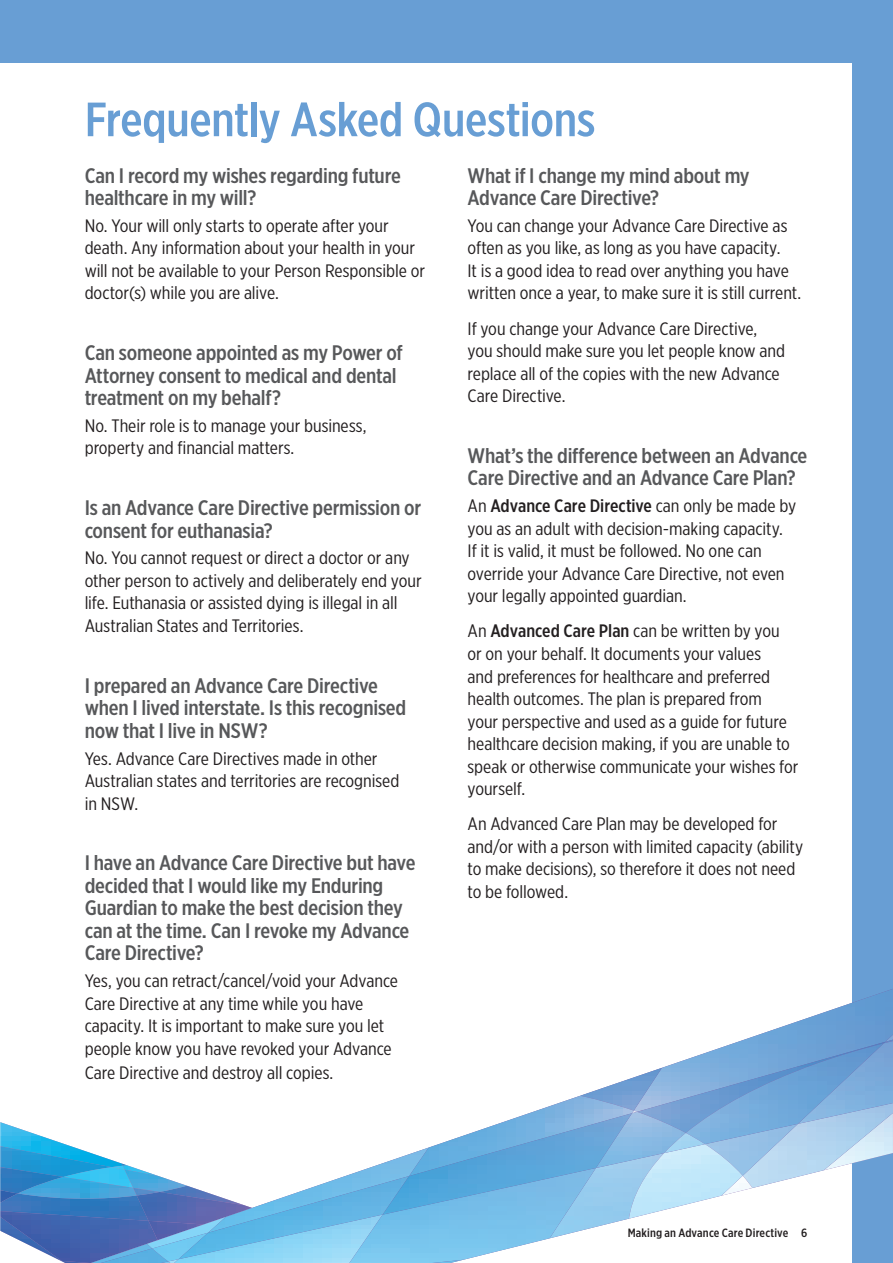
<style>
.page{position:relative;width:893px;height:1263px;background:#689ed4}
.page>*{position:absolute;margin:0;border:0;box-sizing:border-box;transform-origin:0 0}
.t1{font:500 48px "Gotham X Narrow";letter-spacing:-.01em;color:#689ed4;scale:1.07 1}
.t2{font:500 21px/22.5px "Gotham X Narrow";letter-spacing:-.01em;color:#57585a;scale:1.07 1}
.t3{font:18px/22.5px "Gotham X Narrow";color:#231f20;scale:1.07 1}
.t4{font:500 12px "Gotham X Narrow";letter-spacing:.01em;color:#231f20;scale:1.07 1}
.s1{font-weight:500}
</style>
<div class="page">
<div style="left:0;top:64px;width:851px;height:1199px;background:#fff"></div>
<img style="left:0;top:1193px;width:91px;height:18px">
<img style="left:0;top:1211px;width:91px;height:52px">
<img style="left:0;top:1122px;width:70px;height:24px">
<img style="left:0;top:1146px;width:91px;height:21px">
<img style="left:0;top:1167px;width:63px;height:26px">
<img style="left:63px;top:1167px;width:28px;height:10px">
<img style="left:18px;top:1177px;width:73px;height:22px">
<svg style="left:91px;top:1095px;width:761px;height:168px"></svg>
<img style="left:737px;top:989px;width:156px;height:53px">
<img style="left:637px;top:1042px;width:161px;height:70px">
<img style="left:580px;top:1068px;width:82px;height:42px">
<img style="left:91px;top:1244px;width:56px;height:19px">
<img style="left:101px;top:1248px;width:60px;height:15px">
<svg style="left:161px;top:1261px;width:13px;height:2px"></svg>
<img style="left:174px;top:1214px;width:175px;height:49px">
<img style="left:596px;top:1214px;width:68px;height:24px">
<img style="left:349px;top:1214px;width:247px;height:49px">
<img style="left:432px;top:1260px;width:31px;height:3px">
<img style="left:147px;top:1217px;width:31px;height:31px">
<img style="left:152px;top:1233px;width:56px;height:28px">
<img style="left:208px;top:1147px;width:221px;height:86px">
<img style="left:178px;top:1176px;width:231px;height:83px">
<img style="left:634px;top:1112px;width:52px;height:32px">
<img style="left:409px;top:1096px;width:225px;height:48px">
<img style="left:383px;top:1113px;width:249px;height:101px">
<img style="left:752px;top:1124px;width:141px;height:64px">
<img style="left:743px;top:1144px;width:55px;height:32px">
<img style="left:798px;top:1041px;width:95px;height:83px">
<img style="left:686px;top:1043px;width:198px;height:101px">
<img style="left:743px;top:1176px;width:9px;height:20px">
<img style="left:629px;top:1144px;width:114px;height:74px">
<img style="left:664px;top:1133px;width:41px;height:20px">
<h1 class="t1" style="left:85px;top:90px;width:479px">Frequently Asked Questions</h1>
<p class="t2" style="left:85px;top:164px;width:297px">Can I record my wishes regarding future healthcare in my will?</p>
<p class="t3" style="left:85px;top:214px;width:320px">No. Your will only starts to operate after your death. Any information about your health in your will not be available to your Person Responsible or doctor(s) while you are alive.</p>
<p class="t2" style="left:85px;top:341px;width:299px">Can someone appointed as my Power of<br>Attorney consent to medical and dental treatment on my behalf?</p>
<p class="t3" style="left:85px;top:414px;width:265px">No. Their role is to manage your business, property and financial matters.</p>
<p class="t2" style="left:85px;top:496px;width:316px">Is an Advance Care Directive permission or consent for euthanasia?</p>
<p class="t3" style="left:85px;top:547px;width:316px">No. You cannot request or direct a doctor or any other person to actively and deliberately end your life. Euthanasia or assisted dying is illegal in all Australian States and Territories.</p>
<p class="t2" style="left:85px;top:674px;width:302px">I prepared an Advance Care Directive when I lived interstate. Is this recognised now that I live in NSW?</p>
<p class="t3" style="left:85px;top:747px;width:296px">Yes. Advance Care Directives made in other<br>Australian states and territories are recognised in NSW.</p>
<p class="t2" style="left:85px;top:851px;width:311px">I have an Advance Care Directive but have decided that I would like my Enduring Guardian to make the best decision they can at the time. Can I revoke my Advance Care Directive?</p>
<p class="t3" style="left:85px;top:969px;width:294px">Yes, you can retract/cancel/void your Advance Care Directive at any time while you have capacity. It is important to make sure you let people know you have revoked your Advance Care Directive and destroy all copies.</p>
<p class="t2" style="left:468px;top:164px;width:265px">What if I change my mind about my<br>Advance Care Directive?</p>
<p class="t3" style="left:468px;top:214px;width:313px">You can change your Advance Care Directive as often as you like, as long as you have capacity.<br>It is a good idea to read over anything you have written once a year, to make sure it is still current.</p>
<p class="t3" style="left:468px;top:317px;width:298px">If you change your Advance Care Directive, you should make sure you let people know and replace all of the copies with the new Advance Care Directive.</p>
<p class="t2" style="left:468px;top:444px;width:319px">What’s the difference between an Advance<br>Care Directive and an Advance Care Plan?</p>
<p class="t3" style="left:468px;top:494px;width:309px">An <span class="s1">Advance Care Directive</span> can only be made by you as an adult with decision-making capacity.<br>If it is valid, it must be followed. No one can override your Advance Care Directive, not even your legally appointed guardian.</p>
<p class="t3" style="left:468px;top:620px;width:311px">An <span class="s1">Advanced Care Plan</span> can be written by you or on your behalf. It documents your values<br>and preferences for healthcare and preferred health outcomes. The plan is prepared from<br>your perspective and used as a guide for future healthcare decision making, if you are unable to speak or otherwise communicate your wishes for yourself.</p>
<p class="t3" style="left:468px;top:812px;width:315px">An Advanced Care Plan may be developed for and/or with a person with limited capacity (ability to make decisions), so therefore it does not need to be followed.</p>
<p class="t4" style="left:628px;top:1225px;width:169px">Making an Advance Care Directive 6</p>
</div>
